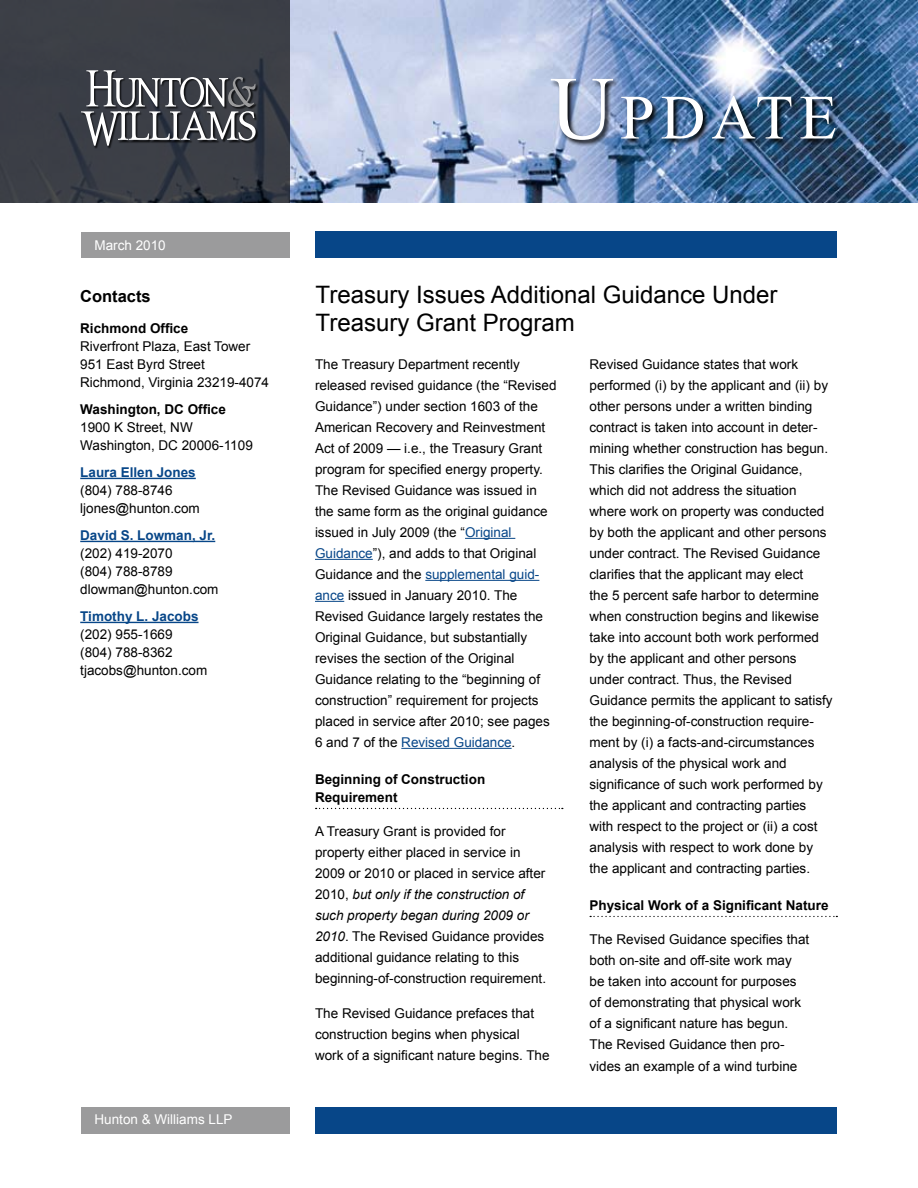
<style>
.page{position:relative;width:918px;height:1188px;background:#fff}
.page>*{position:absolute;margin:0;border:0;box-sizing:border-box;transform-origin:0 0}
.Masthead_title_1_lin{font:63px "Times New Roman";letter-spacing:.1em;color:#fff}
.Header_1{font:24px/28.5px "Arial";color:#000}
.Contact_main_title{font:700 16.5px "Arial";color:#000}
.body_text{font:13.5px/21px "Arial";color:#000}
.contact_body_text{font:13.5px "Arial";color:#000}
.Header_2_with_dots{font:700 13.5px/18px "Arial";color:#000}
.contact_name{font:700 13.5px "Arial";color:#074688}
.contact_body_text-2{font:700 13.5px "Arial";color:#000}
.LLP___Date{font:13.5px "Arial";color:#fff}
.body_text-2{font:13.5px "Arial";color:#fff}
.s1{font-size:90px}
.s2{color:#074688}
.s3{font-style:italic}
</style>
<div class="page">
<div style="left:316px;top:1108px;width:521px;height:26px;background:#074688"></div>
<div style="left:316px;top:231px;width:521px;height:27px;background:#074688"></div>
<div style="left:81px;top:232px;width:209px;height:25px;background:#9b9b9c"></div>
<div style="left:81px;top:1108px;width:209px;height:26px;background:#9b9b9c"></div>
<img style="left:290px;top:0;width:628px;height:202px">
<svg style="left:0;top:0;width:290px;height:202px;background:#3a3d45"></svg>
<div style="left:81px;top:71px;width:177px;height:78px;background:#000;opacity:.75"></div>
<svg style="left:81px;top:70px;width:175px;height:76px"></svg>
<img style="left:550px;top:78px;width:293px;height:69px">
<hr style="left:465px;top:538px;width:50px;height:1px;background:#074688">
<hr style="left:315px;top:559px;width:58px;height:1px;background:#074688">
<hr style="left:425px;top:580px;width:114px;height:1px;background:#074688">
<svg style="left:315px;top:601px;width:29px;height:1px"></svg>
<hr style="left:401px;top:748px;width:111px;height:1px;background:#074688">
<svg style="left:316px;top:808px;width:247px;height:1px"></svg>
<svg style="left:590px;top:916px;width:247px;height:1px"></svg>
<hr style="left:80px;top:478px;width:116px;height:1px;background:#074688">
<hr style="left:80px;top:541px;width:135px;height:1px;background:#074688">
<hr style="left:80px;top:622px;width:119px;height:1px;background:#074688">
<p class="body_text-2" style="left:94px;top:236px;width:73px">March 2010</p>
<p class="Contact_main_title" style="left:80px;top:285px;width:72px">Contacts</p>
<p class="contact_body_text-2" style="left:80px;top:319px;width:110px">Richmond Office</p>
<p class="contact_body_text" style="left:80px;top:337px;width:172px">Riverfront Plaza, East Tower</p>
<p class="contact_body_text" style="left:80px;top:355px;width:126px">951 East Byrd Street</p>
<p class="contact_body_text" style="left:80px;top:373px;width:190px">Richmond, Virginia 23219-4074</p>
<p class="contact_body_text-2" style="left:80px;top:400px;width:147px">Washington, DC Office</p>
<p class="contact_body_text" style="left:80px;top:418px;width:114px">1900 K Street, NW</p>
<p class="contact_body_text" style="left:80px;top:436px;width:174px">Washington, DC 20006-1109</p>
<p class="contact_name" style="left:80px;top:463px;width:117px">Laura Ellen Jones</p>
<p class="contact_body_text" style="left:80px;top:481px;width:94px">(804) 788-8746</p>
<p class="contact_body_text" style="left:80px;top:499px;width:121px">ljones@hunton.com</p>
<p class="contact_name" style="left:80px;top:526px;width:137px">David S. Lowman, Jr.</p>
<p class="contact_body_text" style="left:80px;top:544px;width:94px">(202) 419-2070</p>
<p class="contact_body_text" style="left:80px;top:562px;width:94px">(804) 788-8789</p>
<p class="contact_body_text" style="left:80px;top:580px;width:140px">dlowman@hunton.com</p>
<p class="contact_name" style="left:80px;top:607px;width:120px">Timothy L. Jacobs</p>
<p class="contact_body_text" style="left:80px;top:625px;width:94px">(202) 955-1669</p>
<p class="contact_body_text" style="left:80px;top:643px;width:94px">(804) 788-8362</p>
<p class="contact_body_text" style="left:80px;top:661px;width:129px">tjacobs@hunton.com</p>
<p class="LLP___Date" style="left:94px;top:1111px;width:140px">Hunton &amp; Williams LLP</p>
<p class="Masthead_title_1_lin" style="left:550px;top:75px;width:288px"><span class="s1">U</span>pdate</p>
<p class="Header_1" style="left:316px;top:280px;width:463px">Treasury Issues Additional Guidance Under<br>Treasury Grant Program</p>
<p class="body_text" style="left:315px;top:354px;width:243px">The Treasury Department recently released revised guidance (the “Revised Guidance”) under section 1603 of the American Recovery and Reinvestment Act of 2009 — i.e., the Treasury Grant program for specified energy property.<br>The Revised Guidance was issued in the same form as the original guidance issued in July 2009 (the “<span class="s2">Original Guidance</span>”), and adds to that Original Guidance and the <span class="s2">supplemental guid&shy;ance</span> issued in January 2010. The Revised Guidance largely restates the Original Guidance, but substantially revises the section of the Original Guidance relating to the “beginning of construction” requirement for projects placed in service after 2010; see pages 6 and 7 of the <span class="s2">Revised Guidance</span>.</p>
<p class="Header_2_with_dots" style="left:315px;top:771px;width:172px">Beginning of Construction<br>Requirement</p>
<p class="body_text" style="left:315px;top:821px;width:233px">A Treasury Grant is provided for property either placed in service in 2009 or 2010 or placed in service after 2010, <span class="s3">but only if the construction of such property began during 2009 or 2010</span>. The Revised Guidance provides additional guidance relating to this beginning-of-construction requirement.</p>
<p class="body_text" style="left:315px;top:1003px;width:236px">The Revised Guidance prefaces that construction begins when physical work of a significant nature begins. The</p>
<p class="body_text" style="left:590px;top:354px;width:245px">Revised Guidance states that work performed (i) by the applicant and (ii) by other persons under a written binding contract is taken into account in deter&shy;mining whether construction has begun.<br>This clarifies the Original Guidance, which did not address the situation where work on property was conducted by both the applicant and other persons under contract. The Revised Guidance clarifies that the applicant may elect<br>the 5 percent safe harbor to determine when construction begins and likewise take into account both work performed by the applicant and other persons under contract. Thus, the Revised Guidance permits the applicant to satisfy the beginning-of-construction require&shy;ment by (i) a facts-and-circumstances analysis of the physical work and significance of such work performed by the applicant and contracting parties with respect to the project or (ii) a cost analysis with respect to work done by the applicant and contracting parties.</p>
<p class="Header_2_with_dots" style="left:590px;top:897px;width:241px">Physical Work of a Significant Nature</p>
<p class="body_text" style="left:590px;top:929px;width:221px">The Revised Guidance specifies that both on-site and off-site work may be taken into account for purposes of demonstrating that physical work of a significant nature has begun.<br>The Revised Guidance then pro&shy;vides an example of a wind turbine</p>
</div>
